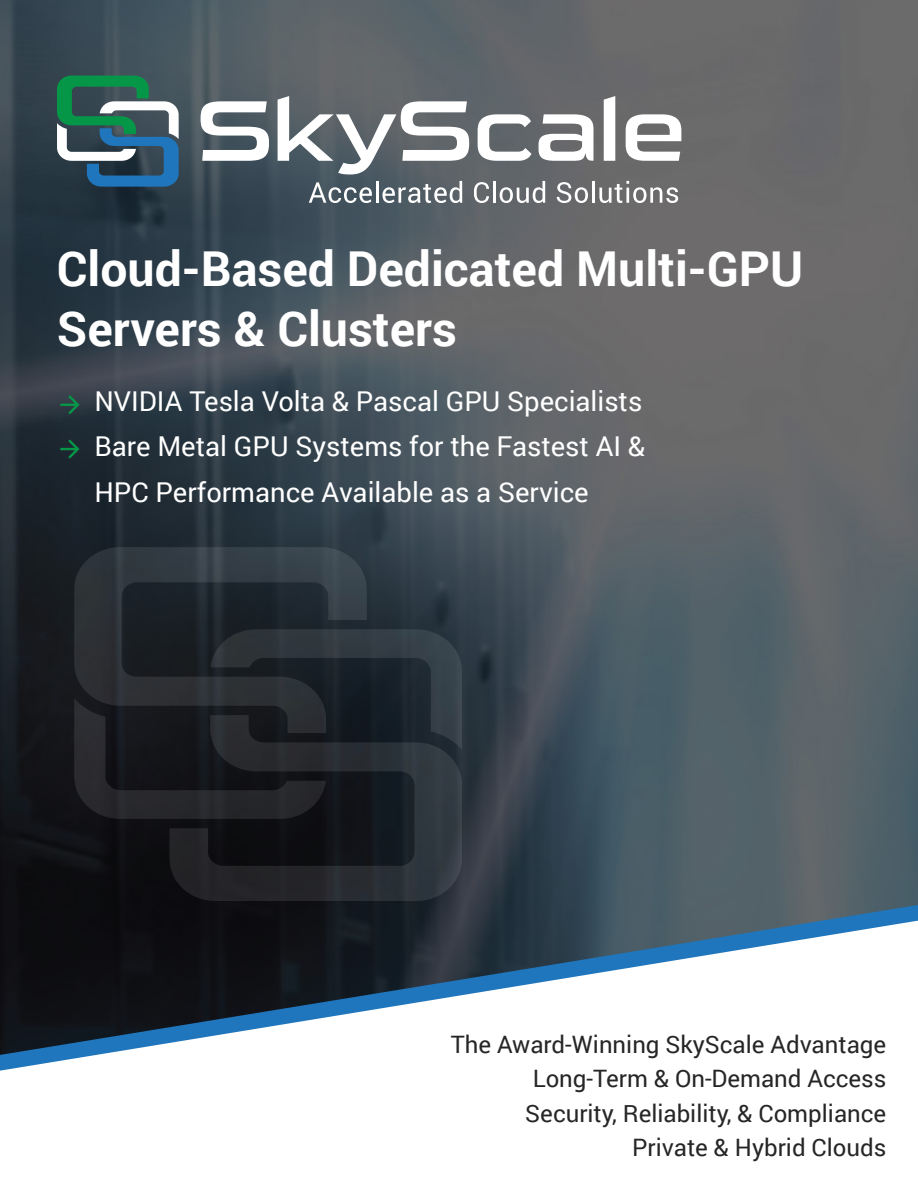
<style>
.page{position:relative;width:918px;height:1188px;background:#fff}
.page>*{position:absolute;margin:0;border:0;box-sizing:border-box;transform-origin:0 0}
.t1{font:700 48.15px/60.2px "Roboto";color:#fff}
.t2{font:27.3px/45.5px "Roboto";color:#fff;text-align:justify}
.t3{font:24px/34.5px "Roboto";color:#272626;text-align:right}
</style>
<div class="page">
<img style="left:0;top:0;width:918px;height:901px">
<svg style="left:57px;top:76px;width:122px;height:111px"></svg>
<svg style="left:201px;top:101px;width:68px;height:60px"></svg>
<svg style="left:278px;top:96px;width:191px;height:79px"></svg>
<svg style="left:478px;top:114px;width:54px;height:47px"></svg>
<svg style="left:539px;top:114px;width:54px;height:47px"></svg>
<svg style="left:604px;top:96px;width:11px;height:65px"></svg>
<svg style="left:626px;top:114px;width:55px;height:47px"></svg>
<svg style="left:309px;top:182px;width:63px;height:21px"></svg>
<hr style="left:376px;top:181px;width:2px;height:22px;background:#fff">
<svg style="left:382px;top:181px;width:80px;height:22px"></svg>
<svg style="left:474px;top:182px;width:15px;height:21px"></svg>
<hr style="left:493px;top:181px;width:3px;height:22px;background:#fff">
<svg style="left:500px;top:181px;width:45px;height:22px"></svg>
<svg style="left:557px;top:182px;width:31px;height:21px"></svg>
<hr style="left:592px;top:181px;width:3px;height:22px;background:#fff">
<svg style="left:599px;top:181px;width:79px;height:22px"></svg>
<svg style="left:60px;top:395px;width:20px;height:19px"></svg>
<svg style="left:60px;top:439px;width:20px;height:20px"></svg>
<svg style="left:0;top:901px;width:918px;height:16px"></svg>
<svg style="left:0;top:917px;width:918px;height:154px"></svg>
<svg style="left:169px;top:819px;width:293px;height:82px"></svg>
<svg style="left:74px;top:547px;width:293px;height:82px"></svg>
<svg style="left:74px;top:629px;width:388px;height:190px"></svg>
<h1 class="t1" style="left:57px;top:237px;width:748px">Cloud-Based Dedicated Multi-GPU<br>Servers &amp; Clusters</h1>
<p class="t2" style="left:94px;top:377px;width:552px">NVIDIA Tesla Volta &amp; Pascal GPU Specialists Bare Metal GPU Systems for the Fastest AI &amp; HPC Performance Available as a Service</p>
<p class="t3" style="left:451px;top:1026px;width:437px">The Award-Winning SkyScale Advantage<br>Long-Term &amp; On-Demand Access<br>Security, Reliability, &amp; Compliance<br>Private &amp; Hybrid Clouds</p>
</div>
